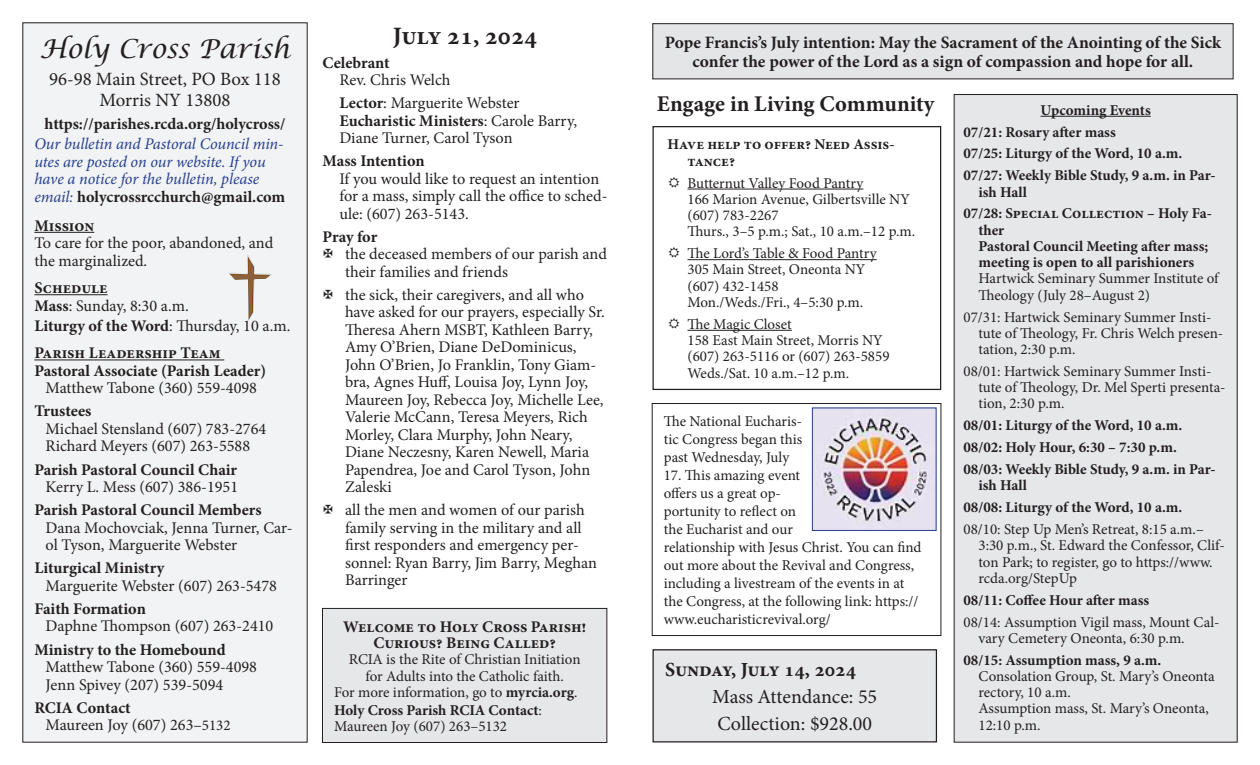
<style>
.page{position:relative;width:1260px;height:765px;background:#fff}
.page>*{position:absolute;margin:0;border:0;box-sizing:border-box;transform-origin:0 0}
.t1{font:italic 26.25px "Lucida Calligraphy";color:#231f20}
.t2{font:700 25px "Minion Pro";color:#231f20}
.t3{font:700 22.5px "Minion Pro";color:#231f20}
.t4{font:20px "Minion Pro";color:#231f20}
.t5{font:700 20px "Minion Pro";color:#231f20}
.t6{font:18.75px "Minion Pro";color:#231f20}
.t7{font:700 17.38px/19.4px "Minion Pro";letter-spacing:-.005em;color:#231f20;text-align:center}
.t8{font:16.25px/17.5px "Minion Pro";color:#231f20}
.t9{font:700 16.25px "Minion Pro";color:#231f20}
.t10{font:italic 16.25px/17.5px "Minion Pro";letter-spacing:-.01em;color:#253f8e}
.t11{font:15px/16.2px "Minion Pro";color:#231f20}
.t12{font:700 15px/16.2px "Minion Pro";letter-spacing:-.005em;color:#231f20}
.s1{font-weight:700;font-style:normal;color:#231f20}
.s2{font-weight:700}
.s3{font-weight:400}
.s4{font-size:15px}
</style>
<div class="page">
<div style="left:653px;top:24px;width:580px;height:55px;background:#e4e5e7"></div>
<div style="left:652px;top:23px;width:581px;height:56px;border:1px solid #231f20"></div>
<div style="left:653px;top:650px;width:283px;height:92px;background:#e6e7e9"></div>
<div style="left:652px;top:649px;width:285px;height:93px;border:1px solid #231f20"></div>
<div style="left:322px;top:608px;width:285px;height:134px;background:#e6e7e9"></div>
<div style="left:322px;top:608px;width:285px;height:135px;border:1px solid #231f20"></div>
<div style="left:954px;top:95px;width:283px;height:647px;background:#e6e7e9"></div>
<hr style="left:1041px;top:116px;width:110px;height:1px;background:#231f20">
<div style="left:23px;top:23px;width:284px;height:719px;background:#f2f3f4"></div>
<hr style="left:34px;top:232px;width:60px;height:1px;background:#231f20">
<hr style="left:34px;top:294px;width:74px;height:1px;background:#231f20">
<hr style="left:34px;top:360px;width:190px;height:1px;background:#231f20">
<img style="left:229px;top:255px;width:42px;height:66px">
<hr style="left:688px;top:189px;width:175px;height:1px;background:#231f20">
<hr style="left:688px;top:259px;width:189px;height:1px;background:#231f20">
<hr style="left:688px;top:330px;width:104px;height:1px;background:#231f20">
<div style="left:652px;top:126px;width:289px;height:264px;border:1px solid #231f20"></div>
<div style="left:652px;top:403px;width:289px;height:233px;border:1px solid #231f20"></div>
<img style="left:814px;top:410px;width:120px;height:119px">
<div style="left:812px;top:408px;width:124px;height:123px;border:1px solid #253f8e"></div>
<p class="t1" style="left:40px;top:33px;width:252px">Holy Cross Parish</p>
<p class="t6" style="left:49px;top:66px;width:233px">96-98 Main Street, PO Box 118</p>
<p class="t6" style="left:100px;top:87px;width:132px">Morris NY 13808</p>
<p class="t9" style="left:45px;top:113px;width:242px">https://parishes.rcda.org/holycross/</p>
<p class="t10" style="left:34px;top:135px;width:252px">Our bulletin and Pastoral Council min&shy;utes are posted on our website. If you have a notice for the bulletin, please email: <span class="s1">holycrossrcchurch@gmail.com</span></p>
<p class="t9" style="left:34px;top:214px;width:61px">Mission</p>
<p class="t8" style="left:34px;top:234px;width:240px">To care for the poor, abandoned, and the marginalized.</p>
<p class="t9" style="left:34px;top:276px;width:75px">Schedule</p>
<p class="t8" style="left:34px;top:297px;width:156px"><span class="s2">Mass</span>: Sunday, 8:30 a.m.</p>
<p class="t9" style="left:34px;top:314px;width:258px">Liturgy of the Word<span class="s3">: Thursday, 10 a.m.</span></p>
<p class="t9" style="left:34px;top:342px;width:188px">Parish Leadership Team</p>
<p class="t9" style="left:34px;top:359px;width:233px">Pastoral Associate (Parish Leader)</p>
<p class="t8" style="left:46px;top:379px;width:213px">Matthew Tabone (360) 559-4098</p>
<p class="t9" style="left:34px;top:400px;width:59px">Trustees</p>
<p class="t8" style="left:46px;top:420px;width:222px">Michael Stensland (607) 783-2764</p>
<p class="t8" style="left:46px;top:438px;width:206px">Richard Meyers (607) 263-5588</p>
<p class="t9" style="left:34px;top:458px;width:204px">Parish Pastoral Council Chair</p>
<p class="t8" style="left:46px;top:478px;width:194px">Kerry L. Mess (607) 386-1951</p>
<p class="t9" style="left:34px;top:499px;width:229px">Parish Pastoral Council Members</p>
<p class="t8" style="left:46px;top:519px;width:249px">Dana Mochovciak, Jenna Turner, Car&shy;ol Tyson, Marguerite Webster</p>
<p class="t9" style="left:34px;top:557px;width:132px">Liturgical Ministry</p>
<p class="t8" style="left:46px;top:577px;width:233px">Marguerite Webster (607) 263-5478</p>
<p class="t9" style="left:34px;top:597px;width:113px">Faith Formation</p>
<p class="t8" style="left:46px;top:618px;width:229px">Daphne Thompson (607) 263-2410</p>
<p class="t9" style="left:34px;top:638px;width:193px">Ministry to the Homebound</p>
<p class="t8" style="left:46px;top:658px;width:213px">Matthew Tabone (360) 559-4098</p>
<p class="t8" style="left:46px;top:676px;width:179px">Jenn Spivey (207) 539-5094</p>
<p class="t9" style="left:34px;top:696px;width:98px">RCIA Contact</p>
<p class="t8" style="left:46px;top:716px;width:187px">Maureen Joy (607) 263–<span class="s4">5132</span></p>
<p class="t2" style="left:393px;top:19px;width:146px">July 21, 2024</p>
<p class="t9" style="left:323px;top:51px;width:69px">Celebrant</p>
<p class="t8" style="left:339px;top:71px;width:113px">Rev. Chris Welch</p>
<p class="t8" style="left:339px;top:94px;width:182px"><span class="s2">Lector</span>: Marguerite Webster</p>
<p class="t8" style="left:339px;top:112px;width:239px"><span class="s2">Eucharistic Ministers</span>: Carole Barry,<br>Diane Turner, Carol Tyson</p>
<p class="t9" style="left:323px;top:150px;width:104px">Mass Intention</p>
<p class="t8" style="left:339px;top:170px;width:270px">If you would like to request an intention for a mass, simply call the office to sched&shy;ule: (607) 263-5143.</p>
<p class="t9" style="left:323px;top:225px;width:56px">Pray for</p>
<p class="t8" style="left:345px;top:246px;width:264px">the deceased members of our parish and their families and friends</p>
<p class="t8" style="left:345px;top:286px;width:261px">the sick, their caregivers, and all who have asked for our prayers, especially Sr.<br>Theresa Ahern MSBT, Kathleen Barry, Amy O’Brien, Diane DeDominicus, John O’Brien, Jo Franklin, Tony Giam&shy;bra, Agnes Huff, Louisa Joy, Lynn Joy, Maureen Joy, Rebecca Joy, Michelle Lee, Valerie McCann, Teresa Meyers, Rich Morley, Clara Murphy, John Neary, Diane Neczesny, Karen Newell, Maria Papendrea, Joe and Carol Tyson, John Zaleski</p>
<p class="t8" style="left:345px;top:501px;width:254px">all the men and women of our parish family serving in the military and all first responders and emergency per&shy;sonnel: Ryan Barry, Jim Barry, Meghan<br>Barringer</p>
<p class="t9" style="left:343px;top:615px;width:244px">Welcome to Holy Cross Parish!</p>
<p class="t9" style="left:373px;top:632px;width:184px">Curious? Being Called?</p>
<p class="t11" style="left:349px;top:652px;width:233px;text-align:center">RCIA is the Rite of Christian Initiation for Adults into the Catholic faith.</p>
<p class="t11" style="left:334px;top:684px;width:245px">For more information, go to <span class="s2">myrcia.org</span>.</p>
<p class="t12" style="left:334px;top:701px;width:210px">Holy Cross Parish RCIA Contact<span class="s3">:</span></p>
<p class="t11" style="left:334px;top:718px;width:175px">Maureen Joy (607) 263–5132</p>
<p class="t7" style="left:665px;top:32px;width:558px">Pope Francis’s July intention: May the Sacrament of the Anointing of the Sick confer the power of the Lord as a sign of compassion and hope for all.</p>
<p class="t3" style="left:657px;top:88px;width:279px">Engage in Living Community</p>
<p class="t12" style="left:1041px;top:102px;width:112px">Upcoming Events</p>
<p class="t12" style="left:963px;top:124px;width:154px">07/21: Rosary after mass</p>
<p class="t12" style="left:963px;top:145px;width:220px">07/25: Liturgy of the Word, 10 a.m.</p>
<p class="t12" style="left:978px;top:167px;width:239px;text-indent:-15px">07/27: Weekly Bible Study, 9 a.m. in Par&shy;ish Hall</p>
<p class="t12" style="left:978px;top:205px;width:242px;text-indent:-15px">07/28: Special Collection – Holy Fa&shy;ther<br>Pastoral Council Meeting after mass; meeting is open to all parishioners<br><span class="s3">Hartwick Seminary Summer Institute of<br>Theology (July 28–August 2)</span></p>
<p class="t11" style="left:978px;top:309px;width:246px;text-indent:-15px">07/31: Hartwick Seminary Summer Insti&shy;tute of Theology, Fr. Chris Welch presen&shy;tation, 2:30 p.m.</p>
<p class="t11" style="left:978px;top:363px;width:249px;text-indent:-15px">08/01: Hartwick Seminary Summer Insti&shy;tute of Theology, Dr. Mel Sperti presenta&shy;tion, 2:30 p.m.</p>
<p class="t12" style="left:963px;top:417px;width:220px">08/01: Liturgy of the Word, 10 a.m.</p>
<p class="t12" style="left:963px;top:439px;width:215px">08/02: Holy Hour, 6:30 – 7:30 p.m.</p>
<p class="t12" style="left:978px;top:461px;width:239px;text-indent:-15px">08/03: Weekly Bible Study, 9 a.m. in Par&shy;ish Hall</p>
<p class="t12" style="left:963px;top:499px;width:220px">08/08: Liturgy of the Word, 10 a.m.</p>
<p class="t11" style="left:978px;top:521px;width:248px;text-indent:-15px">08/10: Step Up Men’s Retreat, 8:15 a.m.– 3:30 p.m., St. Edward the Confessor, Clif&shy;ton Park; to register, go to https://www. rcda.org/StepUp</p>
<p class="t12" style="left:963px;top:592px;width:187px">08/11: Coffee Hour after mass</p>
<p class="t11" style="left:978px;top:614px;width:243px;text-indent:-15px">08/14: Assumption Vigil mass, Mount Cal&shy;vary Cemetery Oneonta, 6:30 p.m.</p>
<p class="t11" style="left:978px;top:652px;width:238px;text-indent:-15px"><span class="s2">08/15: Assumption mass, 9 a.m.<br></span>Consolation Group, St. Mary’s Oneonta rectory, 10 a.m.<br>Assumption mass, St. Mary’s Oneonta,<br>12:10 p.m.</p>
<p class="t12" style="left:688px;top:136px;width:208px;text-indent:-20px">Have help to offer? Need Assis&shy;tance?</p>
<p class="t11" style="left:688px;top:175px;width:229px">Butternut Valley Food Pantry<br>166 Marion Avenue, Gilbertsville NY (607) 783-2267<br>Thurs., 3–5 p.m.; Sat., 10 a.m.–12 p.m.</p>
<p class="t11" style="left:688px;top:245px;width:191px">The Lord’s Table &amp; Food Pantry<br>305 Main Street, Oneonta NY (607) 432-1458<br>Mon./Weds./Fri., 4–5:30 p.m.</p>
<p class="t11" style="left:688px;top:316px;width:204px">The Magic Closet<br>158 East Main Street, Morris NY (607) 263-5116 or (607) 263-5859<br>Weds./Sat. 10 a.m.–12 p.m.</p>
<p class="t11" style="left:664px;top:412px;width:140px;line-height:18px;text-align:justify">The National Eucharis&shy;tic Congress began this past Wednesday, July</p>
<p class="t11" style="left:664px;top:466px;width:259px;line-height:18px">17. This amazing event<br>offers us a great op-<br>portunity to reflect on<br>the Eucharist and our<br>relationship with Jesus Christ. You can find out more about the Revival and Congress, including a livestream of the events in at the Congress, at the following link: https:// www.eucharisticrevival.org/</p>
<p class="t5" style="left:665px;top:656px;width:193px">Sunday, July 14, 2024</p>
<p class="t4" style="left:712px;top:683px;width:166px">Mass Attendance: 55</p>
<p class="t4" style="left:717px;top:710px;width:156px">Collection: $928.00</p>
</div>
